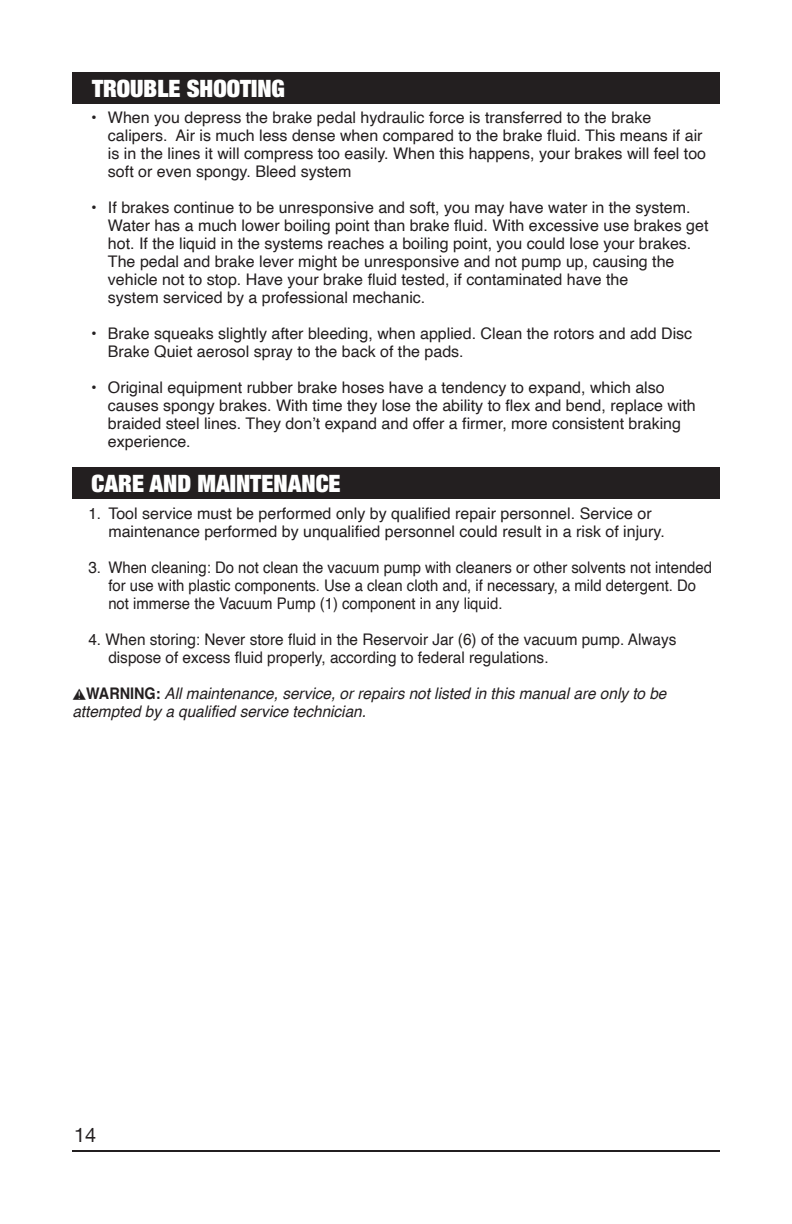
<style>
.page{position:relative;width:792px;height:1224px;background:#fff}
.page>*{position:absolute;margin:0;border:0;box-sizing:border-box;transform-origin:0 0}
.t1{font:900 expanded 24px "Helvetica Neue";color:#fff}
.t2{font:20px "Helvetica Neue";color:#231f20}
.t3{font:16px "Helvetica";color:#231f20}
.t4{font:16px "Helvetica";color:#231f20;scale:.96 1}
.t5{font:16px "Helvetica";color:#231f20;scale:.93 1}
.t6{font:italic 16px/18px "Helvetica";color:#231f20;scale:.96 1}
.s1{font-weight:700;font-style:normal}
</style>
<div class="page">
<hr style="left:72px;top:1150px;width:648px;height:2px;background:#231f20">
<div style="left:72px;top:72px;width:648px;height:31px;background:#231f20"></div>
<div style="left:72px;top:467px;width:648px;height:31px;background:#231f20"></div>
<p class="t1" style="left:92px;top:73px;width:194px">TROUBLE SHOOTING</p>
<p class="t3" style="left:91px;top:105px;width:562px">• When you depress the brake pedal hydraulic force is transferred to the brake</p>
<p class="t3" style="left:108px;top:123px;width:596px">calipers. Air is much less dense when compared to the brake fluid. This means if air</p>
<p class="t3" style="left:108px;top:141px;width:600px">is in the lines it will compress too easily. When this happens, your brakes will feel too</p>
<p class="t3" style="left:108px;top:159px;width:245px">soft or even spongy. Bleed system</p>
<p class="t3" style="left:91px;top:195px;width:601px">• If brakes continue to be unresponsive and soft, you may have water in the system.</p>
<p class="t3" style="left:108px;top:213px;width:602px">Water has a much lower boiling point than brake fluid. With excessive use brakes get</p>
<p class="t3" style="left:108px;top:231px;width:585px">hot. If the liquid in the systems reaches a boiling point, you could lose your brakes.</p>
<p class="t3" style="left:108px;top:249px;width:568px">The pedal and brake lever might be unresponsive and not pump up, causing the</p>
<p class="t3" style="left:108px;top:267px;width:522px">vehicle not to stop. Have your brake fluid tested, if contaminated have the</p>
<p class="t3" style="left:108px;top:285px;width:319px">system serviced by a professional mechanic.</p>
<p class="t3" style="left:91px;top:321px;width:603px">• Brake squeaks slightly after bleeding, when applied. Clean the rotors and add Disc</p>
<p class="t3" style="left:108px;top:339px;width:357px">Brake Quiet aerosol spray to the back of the pads.</p>
<p class="t3" style="left:91px;top:375px;width:575px">• Original equipment rubber brake hoses have a tendency to expand, which also</p>
<p class="t3" style="left:108px;top:393px;width:589px">causes spongy brakes. With time they lose the ability to flex and bend, replace with</p>
<p class="t3" style="left:108px;top:411px;width:575px">braided steel lines. They don’t expand and offer a firmer, more consistent braking</p>
<p class="t3" style="left:108px;top:429px;width:84px">experience.</p>
<p class="t1" style="left:92px;top:468px;width:250px">CARE AND MAINTENANCE</p>
<p class="t4" style="left:88px;top:502px;width:588px">1. Tool service must be performed only by qualified repair personnel. Service or</p>
<p class="t3" style="left:108px;top:520px;width:558px">maintenance performed by unqualified personnel could result in a risk of injury.</p>
<p class="t4" style="left:88px;top:556px;width:651px">3. When cleaning: Do not clean the vacuum pump with cleaners or other solvents not intended</p>
<p class="t5" style="left:108px;top:574px;width:633px">for use with plastic components. Use a clean cloth and, if necessary, a mild detergent. Do</p>
<p class="t5" style="left:108px;top:592px;width:425px">not immerse the Vacuum Pump (1) component in any liquid.</p>
<p class="t4" style="left:88px;top:628px;width:614px">4. When storing: Never store fluid in the Reservoir Jar (6) of the vacuum pump. Always</p>
<p class="t4" style="left:108px;top:646px;width:460px">dispose of excess fluid properly, according to federal regulations.</p>
<p class="t6" style="left:72px;top:685px;width:620px;text-indent:14px"><span class="s1">WARNING:</span> All maintenance, service, or repairs not listed in this manual are only to be attempted by a qualified service technician.</p>
<p class="t2" style="left:74px;top:1120px;width:24px">14</p>
</div>
